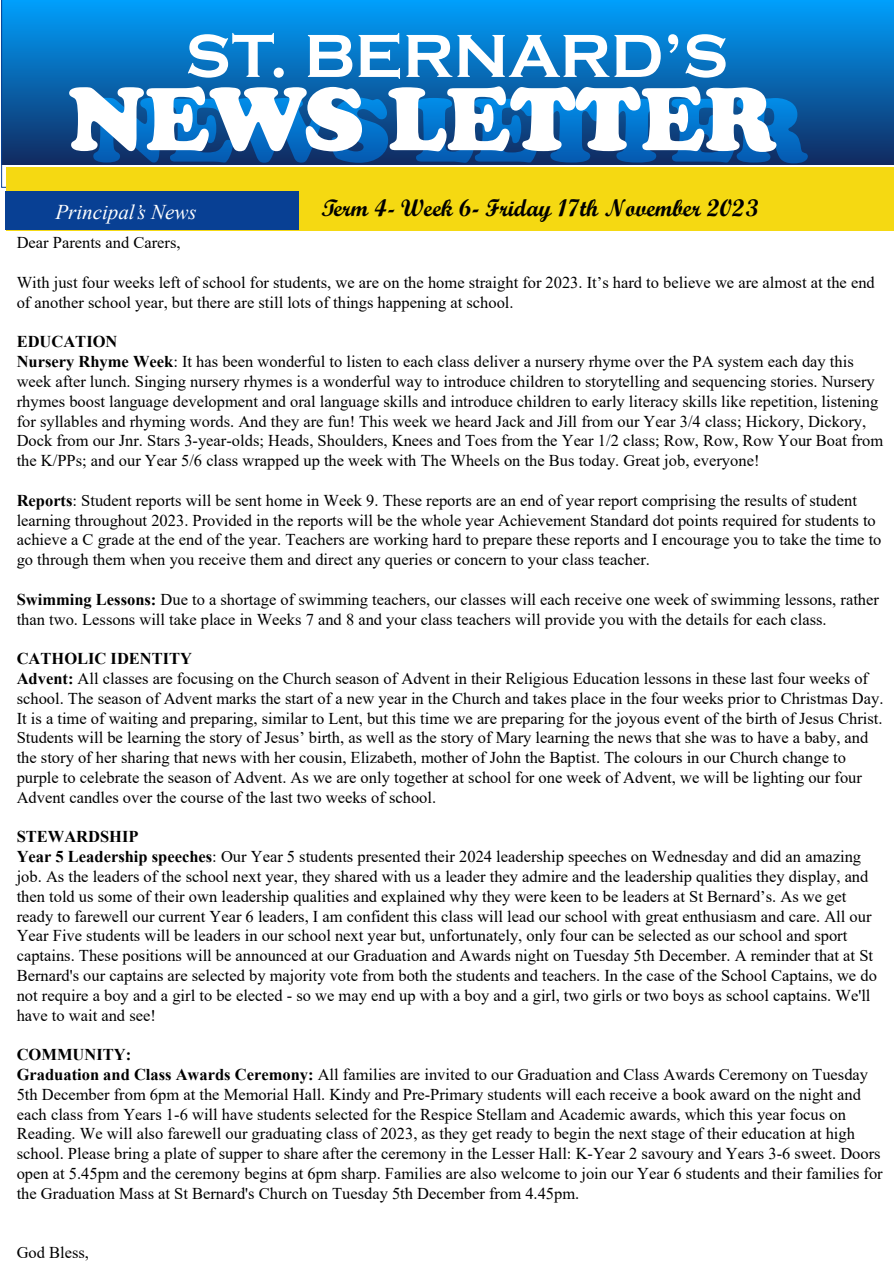
<style>
.page{position:relative;width:894px;height:1263px;background:#fff}
.page>*{position:absolute;margin:0;border:0;box-sizing:border-box;transform-origin:0 0}
.t1{font:900 93px "Cooper";color:#fff}
.t2{font:700 63px "Copperplate Gothic";color:#fff}
.t3{font:24px "Script MT Bold";color:#000}
.t4{font:italic 21px "Times New Roman";color:#fff}
.t5{font:16.5px/19.8px "Times New Roman";color:#000}
.s1{font-weight:700}
</style>
<div class="page">
<svg style="left:1px;top:0;width:893px;height:187px;background:#0c78c3"></svg>
<div style="left:6px;top:168px;width:888px;height:63px;background:#f5d912"></div>
<svg style="left:90px;top:96px;width:718px;height:68px;background:#075da9"></svg>
<div style="left:6px;top:192px;width:293px;height:38px;background:#084094"></div>
<h2 class="t2" style="left:185px;top:21px;width:544px">ST. BERNARD’S</h2>
<h1 class="t1" style="left:68px;top:65px;width:711px">NEWS LETTER</h1>
<p class="t4" style="left:55px;top:197px;width:143px">Principal’s News</p>
<h3 class="t3" style="left:322px;top:193px;width:438px"><span class="s1">Term</span> 4<span class="s1">- Week</span> 6- Friday 17th November 2023</h3>
<p class="t5" style="left:17px;top:232px;width:165px">Dear Parents and Carers,</p>
<p class="t5" style="left:17px;top:272px;width:860px">With just four weeks left of school for students, we are on the home straight for 2023. It’s hard to believe we are almost at the end of another school year, but there are still lots of things happening at school.</p>
<p class="t5" style="left:17px;top:331px;width:868px"><span class="s1">EDUCATION<br>Nursery Rhyme Week</span>: It has been wonderful to listen to each class deliver a nursery rhyme over the PA system each day this week after lunch. Singing nursery rhymes is a wonderful way to introduce children to storytelling and sequencing stories. Nursery rhymes boost language development and oral language skills and introduce children to early literacy skills like repetition, listening for syllables and rhyming words. And they are fun! This week we heard Jack and Jill from our Year 3/4 class; Hickory, Dickory, Dock from our Jnr. Stars 3-year-olds; Heads, Shoulders, Knees and Toes from the Year 1/2 class; Row, Row, Row Your Boat from the K/PPs; and our Year 5/6 class wrapped up the week with The Wheels on the Bus today. Great job, everyone!</p>
<p class="t5" style="left:17px;top:490px;width:866px"><span class="s1">Reports</span>: Student reports will be sent home in Week 9. These reports are an end of year report comprising the results of student learning throughout 2023. Provided in the reports will be the whole year Achievement Standard dot points required for students to achieve a C grade at the end of the year. Teachers are working hard to prepare these reports and I encourage you to take the time to go through them when you receive them and direct any queries or concern to your class teacher.</p>
<p class="t5" style="left:17px;top:589px;width:864px"><span class="s1">Swimming Lessons:</span> Due to a shortage of swimming teachers, our classes will each receive one week of swimming lessons, rather than two. Lessons will take place in Weeks 7 and 8 and your class teachers will provide you with the details for each class.</p>
<p class="t5" style="left:17px;top:648px;width:868px"><span class="s1">CATHOLIC IDENTITY<br>Advent:</span> All classes are focusing on the Church season of Advent in their Religious Education lessons in these last four weeks of school. The season of Advent marks the start of a new year in the Church and takes place in the four weeks prior to Christmas Day.<br>It is a time of waiting and preparing, similar to Lent, but this time we are preparing for the joyous event of the birth of Jesus Christ.<br>Students will be learning the story of Jesus’ birth, as well as the story of Mary learning the news that she was to have a baby, and the story of her sharing that news with her cousin, Elizabeth, mother of John the Baptist. The colours in our Church change to purple to celebrate the season of Advent. As we are only together at school for one week of Advent, we will be lighting our four Advent candles over the course of the last two weeks of school.</p>
<p class="t5" style="left:17px;top:826px;width:862px"><span class="s1">STEWARDSHIP<br>Year 5 Leadership speeches</span>: Our Year 5 students presented their 2024 leadership speeches on Wednesday and did an amazing job. As the leaders of the school next year, they shared with us a leader they admire and the leadership qualities they display, and then told us some of their own leadership qualities and explained why they were keen to be leaders at St Bernard’s. As we get ready to farewell our current Year 6 leaders, I am confident this class will lead our school with great enthusiasm and care. All our Year Five students will be leaders in our school next year but, unfortunately, only four can be selected as our school and sport captains. These positions will be announced at our Graduation and Awards night on Tuesday 5th December. A reminder that at St Bernard's our captains are selected by majority vote from both the students and teachers. In the case of the School Captains, we do not require a boy and a girl to be elected - so we may end up with a boy and a girl, two girls or two boys as school captains. We'll have to wait and see!</p>
<p class="t5" style="left:17px;top:1044px;width:868px"><span class="s1">COMMUNITY:<br>Graduation and Class Awards Ceremony:</span> All families are invited to our Graduation and Class Awards Ceremony on Tuesday 5th December from 6pm at the Memorial Hall. Kindy and Pre-Primary students will each receive a book award on the night and each class from Years 1-6 will have students selected for the Respice Stellam and Academic awards, which this year focus on Reading. We will also farewell our graduating class of 2023, as they get ready to begin the next stage of their education at high school. Please bring a plate of supper to share after the ceremony in the Lesser Hall: K-Year 2 savoury and Years 3-6 sweet. Doors open at 5.45pm and the ceremony begins at 6pm sharp. Families are also welcome to join our Year 6 students and their families for the Graduation Mass at St Bernard's Church on Tuesday 5th December from 4.45pm.</p>
<p class="t5" style="left:17px;top:1242px;width:74px">God Bless,</p>
</div>
